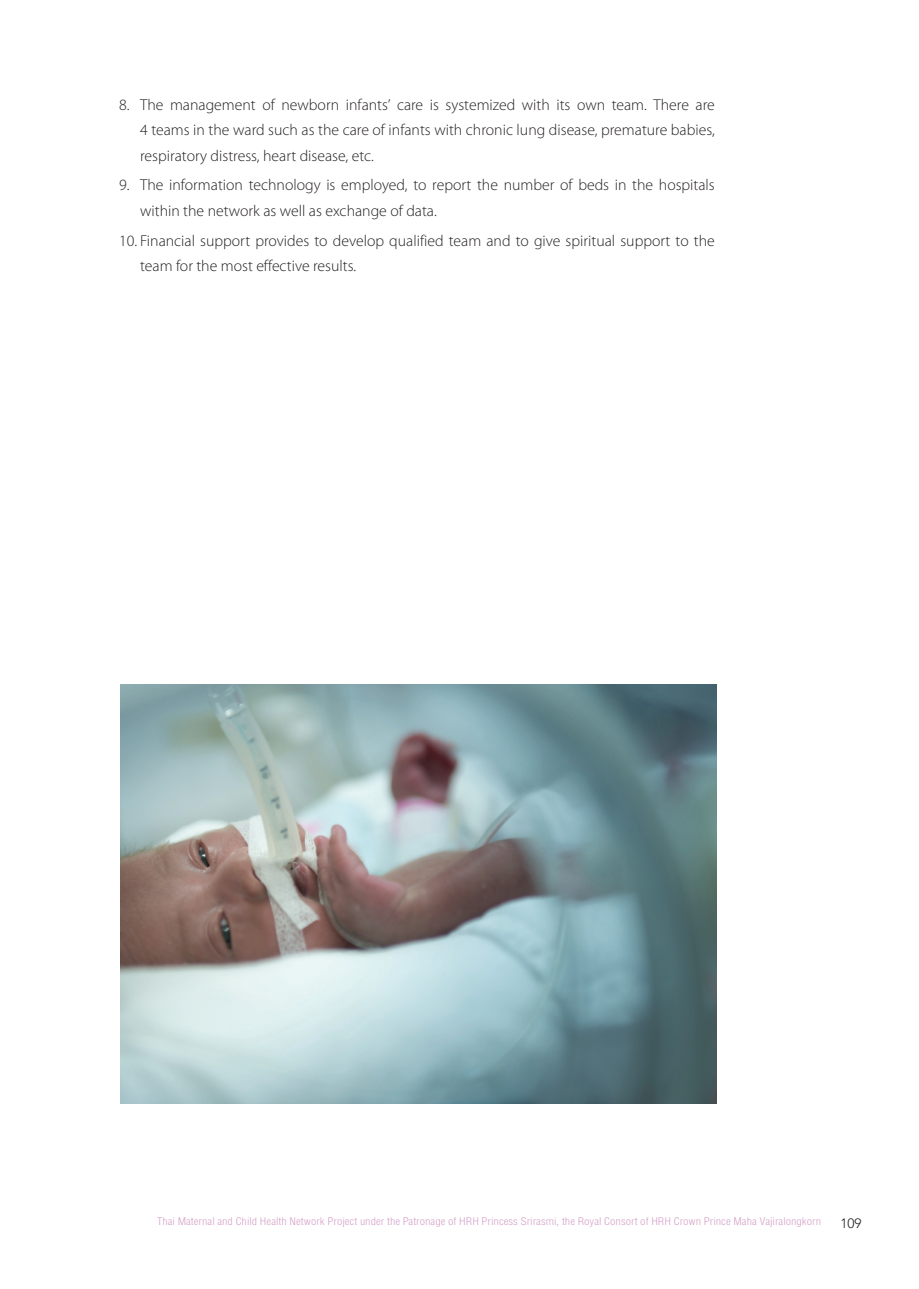
<style>
.page{position:relative;width:919px;height:1289px;background:#fff}
.page>*{position:absolute;margin:0;border:0;box-sizing:border-box;transform-origin:0 0}
.bullet_manual{font:300 15.75px/25.5px "Myriad Pro";color:#231f20}
.t1{font:15px "DB Helvethaica X 47 Li Cond";color:#d299c4}
.t2{font:300 13.5px "Avenir LT Std";color:#231f20}
</style>
<div class="page">
<img style="left:120px;top:685px;width:596px;height:418px">
<p class="bullet_manual" style="left:140px;top:91px;width:576px;text-align:justify;text-indent:-21px">8. The management of newborn infants’ care is systemized with its own team. There are 4 teams in the ward such as the care of infants with chronic lung disease, premature babies, respiratory distress, heart disease, etc.</p>
<p class="bullet_manual" style="left:140px;top:172px;width:576px;text-indent:-21px">9. The information technology is employed, to report the number of beds in the hospitals within the network as well as exchange of data.</p>
<p class="bullet_manual" style="left:140px;top:227px;width:576px;text-indent:-21px">10. Financial support provides to develop qualified team and to give spiritual support to the team for the most effective results.</p>
<p class="t1" style="left:157px;top:1213px;width:665px">Thai Maternal and Child Health Network Project under the Patronage of HRH Princess Srirasmi, the Royal Consort of HRH Crown Prince Maha Vajiralongkorn</p>
<p class="t2" style="left:840px;top:1215px;width:23px">109</p>
</div>
